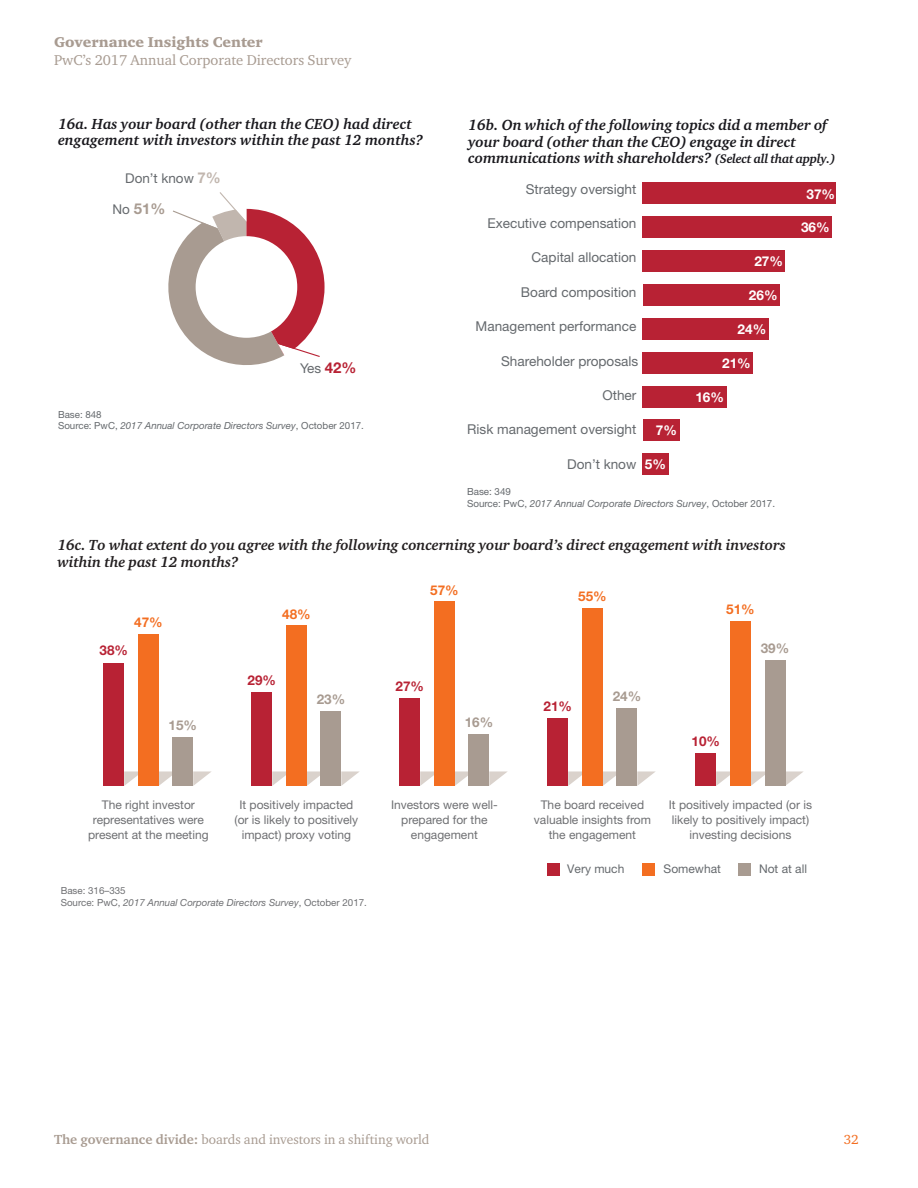
<style>
.page{position:relative;width:918px;height:1188px;background:#fff}
.page>*{position:absolute;margin:0;border:0;box-sizing:border-box;transform-origin:0 0}
.t1{font:italic 700 15.15px/16.6px "Charter ITC Pro";letter-spacing:-.005em;color:#19181d}
.t2{font:italic 700 15px/16.5px "Charter ITC Pro";letter-spacing:-.005em;color:#231f20}
.t3{font:italic 700 15px/16.5px "Charter ITC Pro";color:#19181d}
.t4{font:700 15px "Helvetica Neue LT Std";color:#a89b91}
.t5{font:14.7px "Charter ITC Pro";color:#a89b91}
.t6{font:900 14.7px "Charter ITC Pro";color:#a89b91}
.t7{font:13.65px "Helvetica Neue LT Std";color:#65696d}
.t8{font:700 13.65px "Helvetica Neue LT Std";color:#fff}
.t9{font:13.5px "Charter ITC Pro";color:#a89b91}
.t10{font:13.5px "Helvetica Neue LT Std";color:#65696d}
.t11{font:700 13.5px "Helvetica Neue LT Std";color:#b82234}
.t12{font:700 13.5px "Helvetica Neue LT Std";color:#f36e21}
.t13{font:700 13.5px "Helvetica Neue LT Std";color:#a89b91}
.t14{font:13.5px "Charter ITC Pro";color:#f36e21}
.t15{font:12px/15px "Helvetica Neue LT Std";color:#6e6f72;text-align:center}
.t16{font:12px "Helvetica Neue LT Std";color:#65696d}
.t17{font:italic 9.75px/11.7px "Helvetica Neue LT Std";color:#65696d}
.t18{font:9.75px/11.7px "Helvetica Neue LT Std";color:#6e6f72}
.s1{font-weight:700;font-size:15px;color:#c1b6ae}
.s2{font-weight:400;font-size:13.5px;color:#65696d}
.s3{font-size:12.9px}
.s4{color:#6e6f72}
.s5{font-weight:700;font-size:15px;color:#b82234}
.s6{font-style:normal}
.s7{font-style:italic}
.s8{font-weight:700}
</style>
<div class="page">
<svg style="left:168px;top:192px;width:157px;height:173px"></svg>
<div style="left:196px;top:236px;width:101px;height:102px;background:#fff;border-radius:50%"></div>
<div style="left:643px;top:182px;width:193px;height:22px;background:#b82234"></div>
<div style="left:643px;top:216px;width:189px;height:22px;background:#b82234"></div>
<div style="left:643px;top:250px;width:142px;height:22px;background:#b82234"></div>
<div style="left:643px;top:284px;width:136px;height:22px;background:#b82234"></div>
<div style="left:643px;top:318px;width:126px;height:22px;background:#b82234"></div>
<div style="left:643px;top:352px;width:110px;height:21px;background:#b82234"></div>
<div style="left:643px;top:386px;width:84px;height:21px;background:#b82234"></div>
<div style="left:643px;top:420px;width:36px;height:21px;background:#b82234"></div>
<div style="left:643px;top:453px;width:26px;height:22px;background:#b82234"></div>
<svg style="left:716px;top:771px;width:14px;height:15px"></svg>
<svg style="left:193px;top:771px;width:18px;height:15px"></svg>
<svg style="left:159px;top:771px;width:14px;height:15px"></svg>
<svg style="left:124px;top:771px;width:14px;height:15px"></svg>
<svg style="left:341px;top:771px;width:19px;height:15px"></svg>
<svg style="left:307px;top:771px;width:14px;height:15px"></svg>
<svg style="left:272px;top:771px;width:14px;height:15px"></svg>
<svg style="left:489px;top:771px;width:19px;height:15px"></svg>
<svg style="left:455px;top:771px;width:14px;height:15px"></svg>
<svg style="left:420px;top:771px;width:14px;height:15px"></svg>
<svg style="left:637px;top:771px;width:19px;height:15px"></svg>
<svg style="left:603px;top:771px;width:14px;height:15px"></svg>
<svg style="left:568px;top:771px;width:14px;height:15px"></svg>
<svg style="left:785px;top:771px;width:19px;height:15px"></svg>
<svg style="left:751px;top:771px;width:14px;height:15px"></svg>
<div style="left:173px;top:738px;width:20px;height:48px;background:#a89b91"></div>
<div style="left:321px;top:712px;width:20px;height:74px;background:#a89b91"></div>
<div style="left:469px;top:734px;width:20px;height:52px;background:#a89b91"></div>
<div style="left:617px;top:708px;width:20px;height:78px;background:#a89b91"></div>
<div style="left:765px;top:660px;width:20px;height:126px;background:#a89b91"></div>
<div style="left:138px;top:634px;width:21px;height:152px;background:#f36e21"></div>
<div style="left:286px;top:625px;width:21px;height:161px;background:#f36e21"></div>
<div style="left:434px;top:602px;width:21px;height:184px;background:#f36e21"></div>
<div style="left:582px;top:608px;width:21px;height:178px;background:#f36e21"></div>
<div style="left:730px;top:621px;width:21px;height:165px;background:#f36e21"></div>
<div style="left:104px;top:663px;width:20px;height:123px;background:#b82234"></div>
<div style="left:252px;top:692px;width:20px;height:94px;background:#b82234"></div>
<div style="left:400px;top:699px;width:20px;height:87px;background:#b82234"></div>
<div style="left:548px;top:718px;width:20px;height:68px;background:#b82234"></div>
<div style="left:696px;top:754px;width:20px;height:32px;background:#b82234"></div>
<div style="left:548px;top:863px;width:12px;height:13px;background:#b82234"></div>
<div style="left:642px;top:863px;width:13px;height:13px;background:#f36e21"></div>
<div style="left:738px;top:863px;width:12px;height:13px;background:#a89b91"></div>
<p class="t6" style="left:54px;top:33px;width:210px">Governance Insights Center</p>
<p class="t5" style="left:54px;top:51px;width:299px">PwC’s 2017 Annual Corporate Directors Survey</p>
<p class="t3" style="left:58px;top:115px;width:367px">16a. Has your board (other than the CEO) had direct engagement with investors within the past 12 months?</p>
<p class="t10" style="left:125px;top:170px;width:97px">Don’t know <span class="s1">7%</span></p>
<p class="t4" style="left:113px;top:199px;width:54px"><span class="s2">No</span> 51%</p>
<p class="t1" style="left:468px;top:117px;width:369px">16b. On which of the following topics did a member of your board (other than the CEO) engage in direct communications with shareholders? <span class="s3">(Select all that apply.)</span></p>
<p class="t7" style="left:526px;top:180px;width:112px">Strategy oversight</p>
<p class="t8" style="left:806px;top:185px;width:30px">37%</p>
<p class="t7" style="left:487px;top:215px;width:150px">Executive compensation</p>
<p class="t7" style="left:532px;top:249px;width:106px">Capital allocation</p>
<p class="t8" style="left:754px;top:253px;width:30px">27%</p>
<p class="t8" style="left:801px;top:219px;width:30px">36%</p>
<p class="t7" style="left:521px;top:283px;width:117px">Board composition</p>
<p class="t8" style="left:749px;top:286px;width:30px">26%</p>
<p class="t8" style="left:738px;top:320px;width:30px">24%</p>
<p class="t8" style="left:722px;top:355px;width:30px">21%</p>
<p class="t8" style="left:695px;top:388px;width:30px">16%</p>
<p class="t7" style="left:476px;top:318px;width:162px">Management performance</p>
<p class="t7" style="left:501px;top:353px;width:139px">Shareholder proposals</p>
<p class="t7" style="left:602px;top:387px;width:35px">Other</p>
<p class="t7" style="left:467px;top:421px;width:171px">Risk management oversight</p>
<p class="t7" style="left:567px;top:456px;width:71px">Don<span class="s4">’</span>t know</p>
<p class="t10" style="left:300px;top:360px;width:58px">Yes <span class="s5">42%</span></p>
<p class="t17" style="left:58px;top:408px;width:307px"><span class="s6">Base: 848<br>Source: PwC,</span> 2017 Annual Corporate Directors Survey<span class="s6">, October 2017.</span></p>
<p class="t8" style="left:656px;top:422px;width:23px">7%</p>
<p class="t8" style="left:645px;top:456px;width:23px">5%</p>
<p class="t17" style="left:467px;top:486px;width:310px"><span class="s6">Base: 349<br>Source: PwC,</span> 2017 Annual Corporate Directors Survey<span class="s6">, October 2017.</span></p>
<p class="t2" style="left:57px;top:537px;width:730px">16c. To what extent do you agree with the following concerning your board’s direct engagement with investors within the past 12 months?</p>
<p class="t12" style="left:134px;top:614px;width:30px">47%</p>
<p class="t11" style="left:100px;top:642px;width:30px">38%</p>
<p class="t13" style="left:169px;top:717px;width:30px">15%</p>
<p class="t12" style="left:282px;top:606px;width:30px">48%</p>
<p class="t11" style="left:248px;top:672px;width:30px">29%</p>
<p class="t13" style="left:317px;top:691px;width:30px">23%</p>
<p class="t12" style="left:430px;top:581px;width:30px">57%</p>
<p class="t11" style="left:396px;top:678px;width:30px">27%</p>
<p class="t13" style="left:465px;top:714px;width:30px">16%</p>
<p class="t15" style="left:88px;top:797px;width:122px">The right investor representatives were present at the meeting</p>
<p class="t15" style="left:235px;top:797px;width:125px">It positively impacted (or is likely to positively impact) proxy voting</p>
<p class="t18" style="left:61px;top:884px;width:308px">Base: 316–335<br>Source: PwC, <span class="s7">2017 Annual Corporate Directors Survey</span>, October 2017.</p>
<p class="t15" style="left:391px;top:797px;width:108px">Investors were well&shy;prepared for the engagement</p>
<p class="t12" style="left:578px;top:588px;width:30px">55%</p>
<p class="t11" style="left:544px;top:698px;width:30px">21%</p>
<p class="t13" style="left:613px;top:688px;width:30px">24%</p>
<p class="t12" style="left:726px;top:601px;width:30px">51%</p>
<p class="t11" style="left:692px;top:733px;width:30px">10%</p>
<p class="t13" style="left:761px;top:639px;width:30px">39%</p>
<p class="t15" style="left:534px;top:797px;width:118px">The board received valuable insights from the engagement</p>
<p class="t15" style="left:669px;top:797px;width:145px">It positively impacted (or is likely to positively impact) investing decisions</p>
<p class="t16" style="left:567px;top:862px;width:59px">Very much</p>
<p class="t16" style="left:664px;top:862px;width:59px">Somewhat</p>
<p class="t16" style="left:759px;top:862px;width:49px">Not at all</p>
<p class="t9" style="left:54px;top:1131px;width:377px"><span class="s8">The governance divide:</span> boards and investors in a shifting world</p>
<p class="t14" style="left:844px;top:1131px;width:17px">32</p>
</div>
